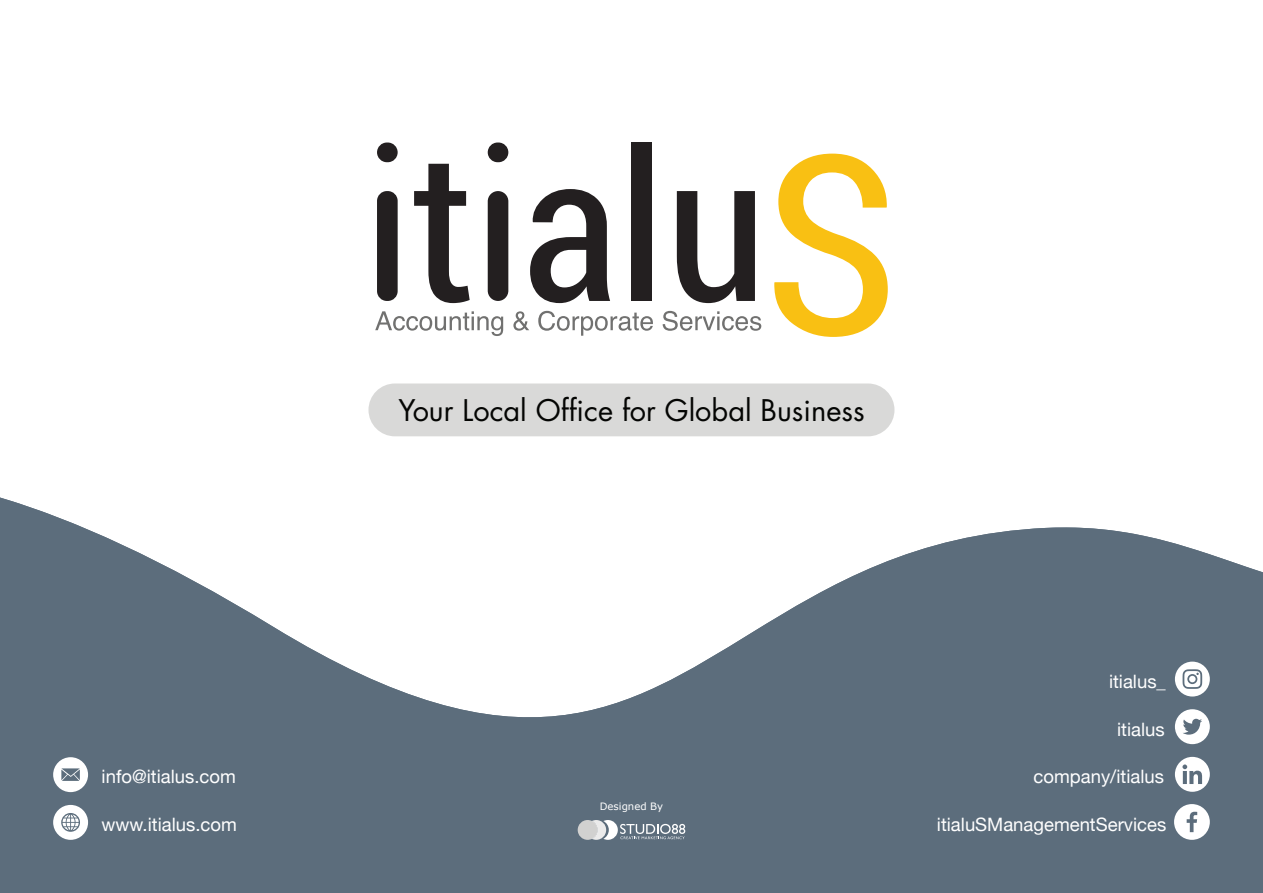
<style>
.page{position:relative;width:1263px;height:893px;background:#fff}
.page>*{position:absolute;margin:0;border:0;box-sizing:border-box;transform-origin:0 0}
.t1{font:28.95px "Futura";color:#040503}
.t2{font:18.45px "Helvetica Neue";color:#fff}
.t3{font:10.2px "Verdana";color:#fff}
</style>
<div class="page">
<svg style="left:0;top:497px;width:1263px;height:396px;fill:#5c6d7c"></svg>
<svg style="left:379px;top:619px;width:4px;height:3px"></svg>
<div style="left:1175px;top:709px;width:35px;height:35px;background:#fff;border-radius:50%"></div>
<svg style="left:1183px;top:718px;width:19px;height:17px"></svg>
<div style="left:1175px;top:757px;width:35px;height:35px;background:#fff;border-radius:50%"></div>
<svg style="left:1182px;top:764px;width:20px;height:20px"></svg>
<svg style="left:1174px;top:804px;width:36px;height:36px"></svg>
<svg style="left:578px;top:820px;width:107px;height:20px;background:#9ba5ad"></svg>
<div style="left:1175px;top:662px;width:35px;height:34px;background:#fff;border-radius:50%"></div>
<svg style="left:1182px;top:669px;width:20px;height:20px"></svg>
<svg style="left:53px;top:757px;width:35px;height:35px"></svg>
<svg style="left:53px;top:805px;width:35px;height:35px"></svg>
<svg style="left:377px;top:143px;width:21px;height:158px"></svg>
<svg style="left:414px;top:164px;width:56px;height:139px"></svg>
<svg style="left:488px;top:143px;width:20px;height:158px"></svg>
<svg style="left:530px;top:189px;width:80px;height:114px"></svg>
<div style="left:632px;top:143px;width:20px;height:158px;background:#231f20"></div>
<svg style="left:677px;top:191px;width:78px;height:112px"></svg>
<svg style="left:774px;top:154px;width:114px;height:183px"></svg>
<svg style="left:375px;top:311px;width:128px;height:25px"></svg>
<svg style="left:513px;top:311px;width:16px;height:20px"></svg>
<svg style="left:538px;top:311px;width:115px;height:25px"></svg>
<svg style="left:663px;top:311px;width:98px;height:20px"></svg>
<div style="left:368px;top:383px;width:526px;height:53px;background:#d9d9d8;border-radius:26px"></div>
<p class="t2" style="left:102px;top:763px;width:136px">info@itialus.com</p>
<p class="t2" style="left:102px;top:811px;width:137px">www.itialus.com</p>
<h1 class="t1" style="left:398px;top:392px;width:468px">Your Local Office for Global Business</h1>
<p class="t3" style="left:600px;top:799px;width:65px">Designed By</p>
<p class="t2" style="left:1109px;top:668px;width:58px">itialus_</p>
<p class="t2" style="left:1117px;top:716px;width:49px">itialus</p>
<p class="t2" style="left:1033px;top:763px;width:132px">company/itialus</p>
<p class="t2" style="left:937px;top:811px;width:231px">itialuSManagementServices</p>
</div>
